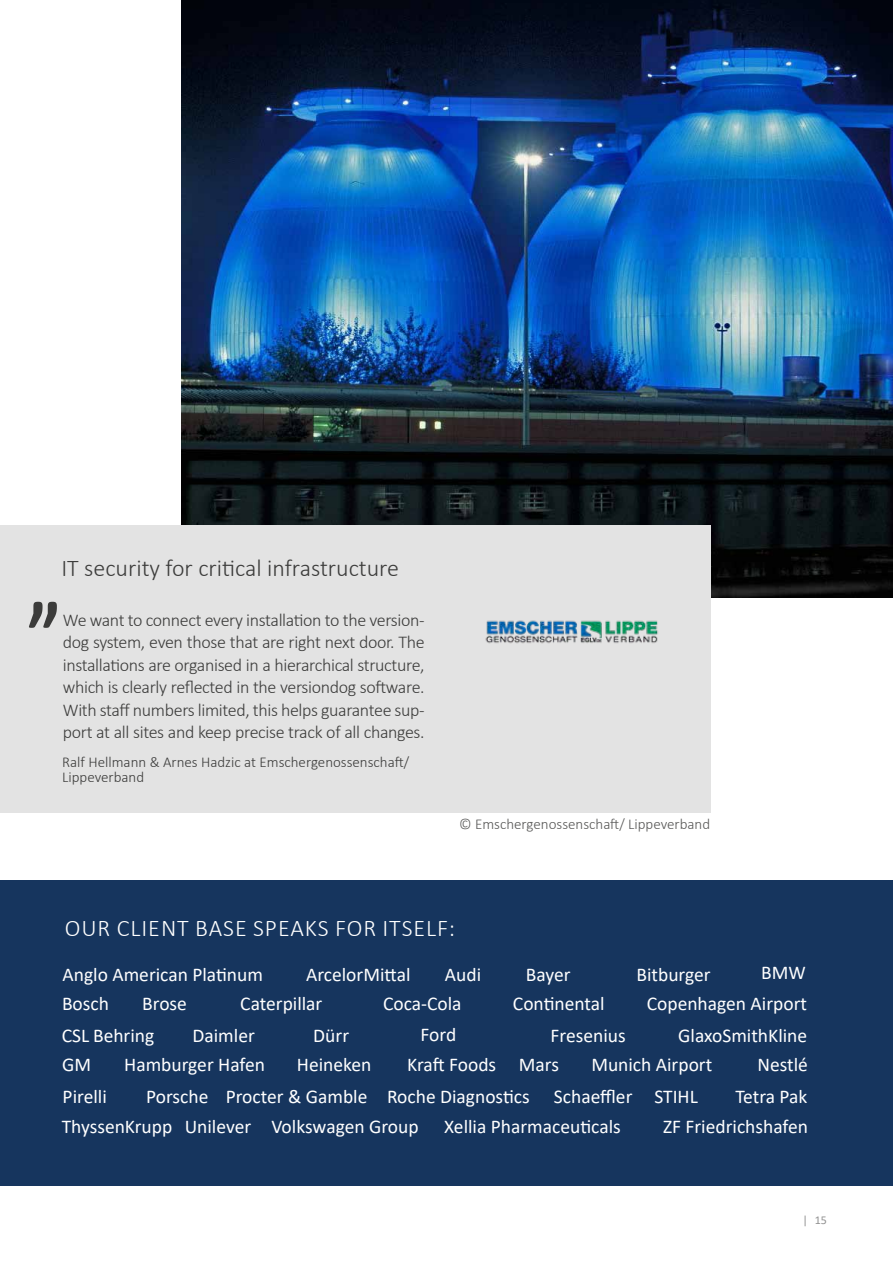
<style>
.page{position:relative;width:893px;height:1263px;background:#fff}
.page>*{position:absolute;margin:0;border:0;box-sizing:border-box;transform-origin:0 0}
.t1{font:700 93px "Calibri";color:#3c3c3b;scale:.81 1}
.t2{font:300 24px "Calibri";color:#3c3c3b}
.t3{font:300 24px "Calibri";letter-spacing:.04em;color:#fff}
.t4{font:19.5px "Calibri";color:#fff}
.t5{font:300 18px/22.5px "Calibri";letter-spacing:-.02em;color:#3c3c3b;text-align:justify}
.t6{font:300 15px/15px "Calibri";color:#3c3c3b}
.t7{font:300 15px "Calibri";color:#575756}
.t8{font:12px "Calibri";color:#929292}
</style>
<div class="page">
<img style="left:182px;top:0;width:711px;height:597px">
<div style="left:0;top:526px;width:710px;height:287px;background:#e3e3e3"></div>
<div style="left:0;top:880px;width:893px;height:306px;background:#16355e"></div>
<img style="left:485px;top:620px;width:173px;height:24px">
<p class="t2" style="left:61px;top:554px;width:339px">IT security for critical infrastructure</p>
<h1 class="t1" style="left:28px;top:518px;width:42px">„</h1>
<p class="t5" style="left:63px;top:608px;width:363px">We want to connect every installation to the version&shy;dog system, even those that are right next door. The installations are organised in a hierarchical structure, which is clearly reflected in the versiondog software.<br>With staff numbers limited, this helps guarantee sup&shy;port at all sites and keep precise track of all changes.</p>
<p class="t6" style="left:62px;top:754px;width:349px">Ralf Hellmann &amp; Arnes Hadzic at Emschergenossenschaft/<br>Lippeverband</p>
<p class="t7" style="left:459px;top:814px;width:253px">© Emschergenossenschaft/ Lippeverband</p>
<p class="t3" style="left:65px;top:913px;width:392px">OUR CLIENT BASE SPEAKS FOR ITSELF:</p>
<p class="t4" style="left:63px;top:961px;width:202px">Anglo American Platinum</p>
<p class="t4" style="left:306px;top:961px;width:106px">ArcelorMittal</p>
<p class="t4" style="left:445px;top:961px;width:38px">Audi</p>
<p class="t4" style="left:526px;top:961px;width:46px">Bayer</p>
<p class="t4" style="left:637px;top:961px;width:76px">Bitburger</p>
<p class="t4" style="left:761px;top:958px;width:46px">BMW</p>
<p class="t4" style="left:62px;top:990px;width:48px">Bosch</p>
<p class="t4" style="left:240px;top:990px;width:84px">Caterpillar</p>
<p class="t4" style="left:142px;top:990px;width:46px">Brose</p>
<p class="t4" style="left:383px;top:990px;width:80px">Coca-Cola</p>
<p class="t4" style="left:513px;top:990px;width:93px">Continental</p>
<p class="t4" style="left:647px;top:990px;width:162px">Copenhagen Airport</p>
<p class="t4" style="left:62px;top:1021px;width:94px">CSL Behring</p>
<p class="t4" style="left:421px;top:1021px;width:37px">Ford</p>
<p class="t4" style="left:192px;top:1021px;width:64px">Daimler</p>
<p class="t4" style="left:313px;top:1021px;width:37px">Dürr</p>
<p class="t4" style="left:551px;top:1021px;width:77px">Fresenius</p>
<p class="t4" style="left:678px;top:1021px;width:130px">GlaxoSmithKline</p>
<p class="t4" style="left:62px;top:1051px;width:30px">GM</p>
<p class="t4" style="left:124px;top:1051px;width:142px">Hamburger Hafen</p>
<p class="t4" style="left:297px;top:1051px;width:76px">Heineken</p>
<p class="t4" style="left:407px;top:1051px;width:153px">Kraft Foods Mars</p>
<p class="t4" style="left:758px;top:1051px;width:52px">Nestlé</p>
<p class="t4" style="left:591px;top:1051px;width:122px">Munich Airport</p>
<p class="t4" style="left:63px;top:1082px;width:46px">Pirelli</p>
<p class="t4" style="left:146px;top:1082px;width:385px">Porsche Procter &amp; Gamble Roche Diagnostics</p>
<p class="t4" style="left:554px;top:1082px;width:146px">Schaeffler STIHL</p>
<p class="t4" style="left:735px;top:1082px;width:73px">Tetra Pak</p>
<p class="t4" style="left:62px;top:1113px;width:112px">ThyssenKrupp</p>
<p class="t4" style="left:444px;top:1113px;width:178px">Xellia Pharmaceuticals</p>
<p class="t4" style="left:185px;top:1113px;width:235px">Unilever Volkswagen Group</p>
<p class="t4" style="left:663px;top:1113px;width:146px">ZF Friedrichshafen</p>
<p class="t8" style="left:802px;top:1212px;width:26px">| 15</p>
</div>
